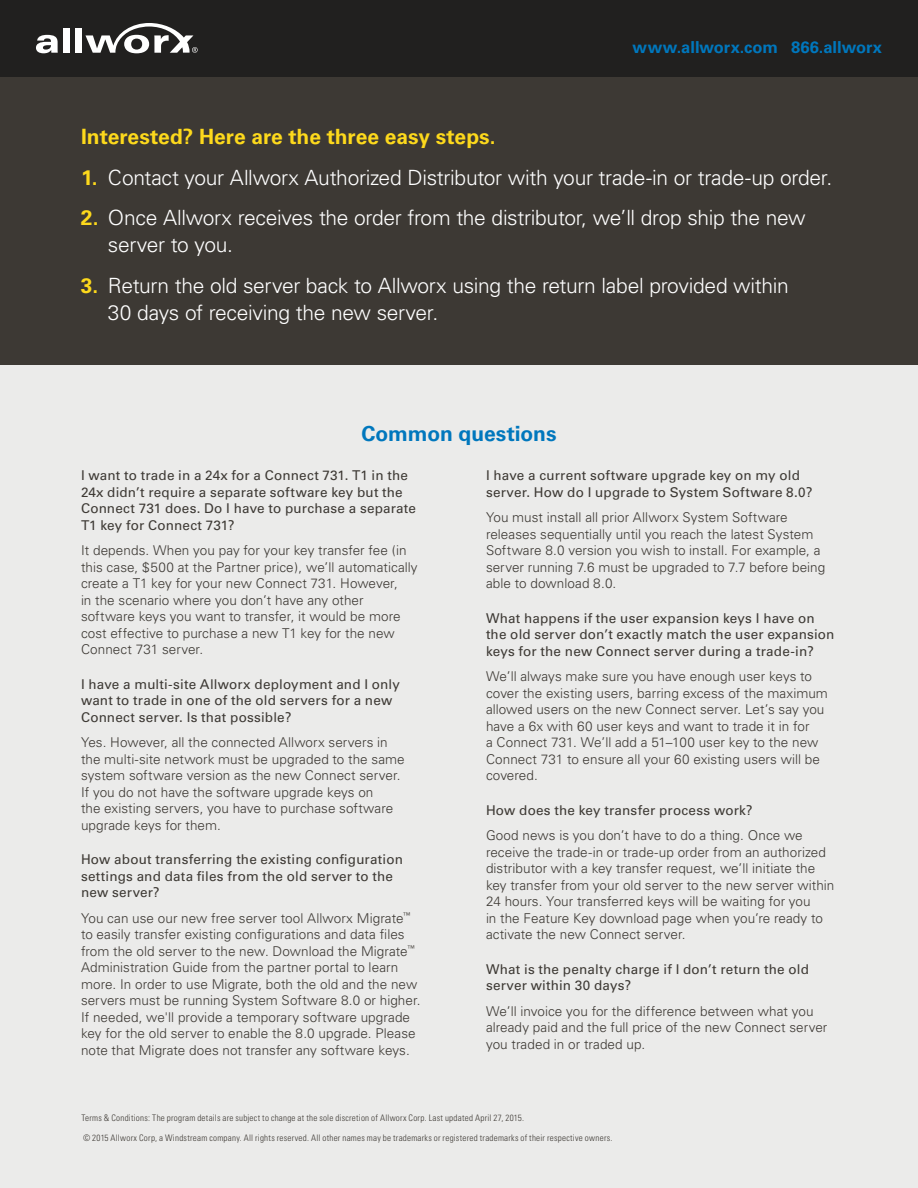
<style>
.page{position:relative;width:918px;height:1188px;background:#fff}
.page>*{position:absolute;margin:0;border:0;box-sizing:border-box;transform-origin:0 0}
.t1{font:300 21px/27px "Univers";letter-spacing:-.015em;color:#fff}
.t2{font:700 21px "Univers";color:#fdd91c}
.t3{font:700 21px "Univers";letter-spacing:-.005em;color:#0077bd}
.t4{font:700 16.5px "Univers";color:#0077bd}
.t5{font:300 13.5px/16.5px "Univers";letter-spacing:.005em;color:#3d3934}
.t6{font:13.5px/16.5px "Univers";letter-spacing:.01em;color:#3d3934}
.t7{font:300 condensed 9px "Univers";letter-spacing:.025em;color:#3d3934}
.s1{font-weight:700;color:#fdd91c}
</style>
<div class="page">
<div style="left:0;top:0;width:918px;height:78px;background:#21201f"></div>
<svg style="left:36px;top:35px;width:22px;height:18px"></svg>
<div style="left:63px;top:28px;width:6px;height:25px;background:#fff"></div>
<div style="left:75px;top:28px;width:7px;height:25px;background:#fff"></div>
<svg style="left:85px;top:23px;width:113px;height:30px"></svg>
<div style="left:0;top:266px;width:918px;height:922px;background:#ebebea"></div>
<div style="left:0;top:77px;width:918px;height:287px;background:#3d3934"></div>
<p class="t4" style="left:633px;top:38px;width:251px">www.allworx.com 866.allworx</p>
<h1 class="t2" style="left:81px;top:124px;width:416px">Interested? Here are the three easy steps.</h1>
<h1 class="t1" style="left:81px;top:164px;width:753px"><span class="s1">1.</span> Contact your Allworx Authorized Distributor with your trade-in or trade-up order.</h1>
<h1 class="t1" style="left:108px;top:204px;width:699px;text-indent:-27px"><span class="s1">2.</span> Once Allworx receives the order from the distributor, we’ll drop ship the new server to you.</h1>
<h1 class="t1" style="left:108px;top:272px;width:682px;text-indent:-27px"><span class="s1">3.</span> Return the old server back to Allworx using the return label provided within<br>30 days of receiving the new server.</h1>
<h1 class="t3" style="left:361px;top:422px;width:197px">Common questions</h1>
<p class="t6" style="left:81px;top:467px;width:337px">I want to trade in a 24x for a Connect 731. T1 in the 24x didn’t require a separate software key but the Connect 731 does. Do I have to purchase a separate T1 key for Connect 731?</p>
<p class="t5" style="left:81px;top:542px;width:338px">It depends. When you pay for your key transfer fee (in this case, $500 at the Partner price), we’ll automatically create a T1 key for your new Connect 731. However,<br>in the scenario where you don’t have any other software keys you want to transfer, it would be more cost effective to purchase a new T1 key for the new Connect 731 server.</p>
<p class="t6" style="left:81px;top:676px;width:320px">I have a multi-site Allworx deployment and I only want to trade in one of the old servers for a new<br>Connect server. Is that possible?</p>
<p class="t5" style="left:81px;top:734px;width:325px">Yes. However, all the connected Allworx servers in the multi-site network must be upgraded to the same system software version as the new Connect server.<br>If you do not have the software upgrade keys on<br>the existing servers, you have to purchase software upgrade keys for them.</p>
<p class="t6" style="left:81px;top:851px;width:323px">How about transferring the existing configuration settings and data files from the old server to the new server?</p>
<p class="t5" style="left:81px;top:910px;width:341px">You can use our new free server tool Allworx Migrate<sup>™ </sup>to easily transfer existing configurations and data files from the old server to the new. Download the Migrate<sup>™ </sup>Administration Guide from the partner portal to learn more. In order to use Migrate, both the old and the new servers must be running System Software 8.0 or higher.<br>If needed, we'll provide a temporary software upgrade key for the old server to enable the 8.0 upgrade. Please note that Migrate does not transfer any software keys.</p>
<p class="t6" style="left:486px;top:467px;width:328px">I have a current software upgrade key on my old server. How do I upgrade to System Software 8.0?</p>
<p class="t5" style="left:486px;top:509px;width:341px">You must install all prior Allworx System Software releases sequentially until you reach the latest System Software 8.0 version you wish to install. For example, a server running 7.6 must be upgraded to 7.7 before being able to download 8.0.</p>
<p class="t6" style="left:486px;top:610px;width:350px">What happens if the user expansion keys I have on the old server don’t exactly match the user expansion keys for the new Connect server during a trade-in?</p>
<p class="t5" style="left:486px;top:668px;width:343px">We’ll always make sure you have enough user keys to cover the existing users, barring excess of the maximum allowed users on the new Connect server. Let’s say you have a 6x with 60 user keys and want to trade it in for<br>a Connect 731. We’ll add a 51–100 user key to the new Connect 731 to ensure all your 60 existing users will be covered.</p>
<p class="t6" style="left:486px;top:802px;width:268px">How does the key transfer process work?</p>
<p class="t5" style="left:486px;top:827px;width:350px">Good news is you don’t have to do a thing. Once we receive the trade-in or trade-up order from an authorized distributor with a key transfer request, we’ll initiate the key transfer from your old server to the new server within 24 hours. Your transferred keys will be waiting for you<br>in the Feature Key download page when you’re ready to activate the new Connect server.</p>
<p class="t6" style="left:486px;top:961px;width:324px">What is the penalty charge if I don’t return the old server within 30 days?</p>
<p class="t5" style="left:486px;top:1003px;width:343px">We’ll invoice you for the difference between what you already paid and the full price of the new Connect server you traded in or traded up.</p>
<p class="t7" style="left:81px;top:1112px;width:444px">Terms &amp; Conditions: The program details are subject to change at the sole discretion of Allworx Corp. Last updated April 27, 2015.</p>
<p class="t7" style="left:83px;top:1132px;width:531px">© 2015 Allworx Corp, a Windstream company. All rights reserved. All other names may be trademarks or registered trademarks of their respective owners.</p>
</div>
